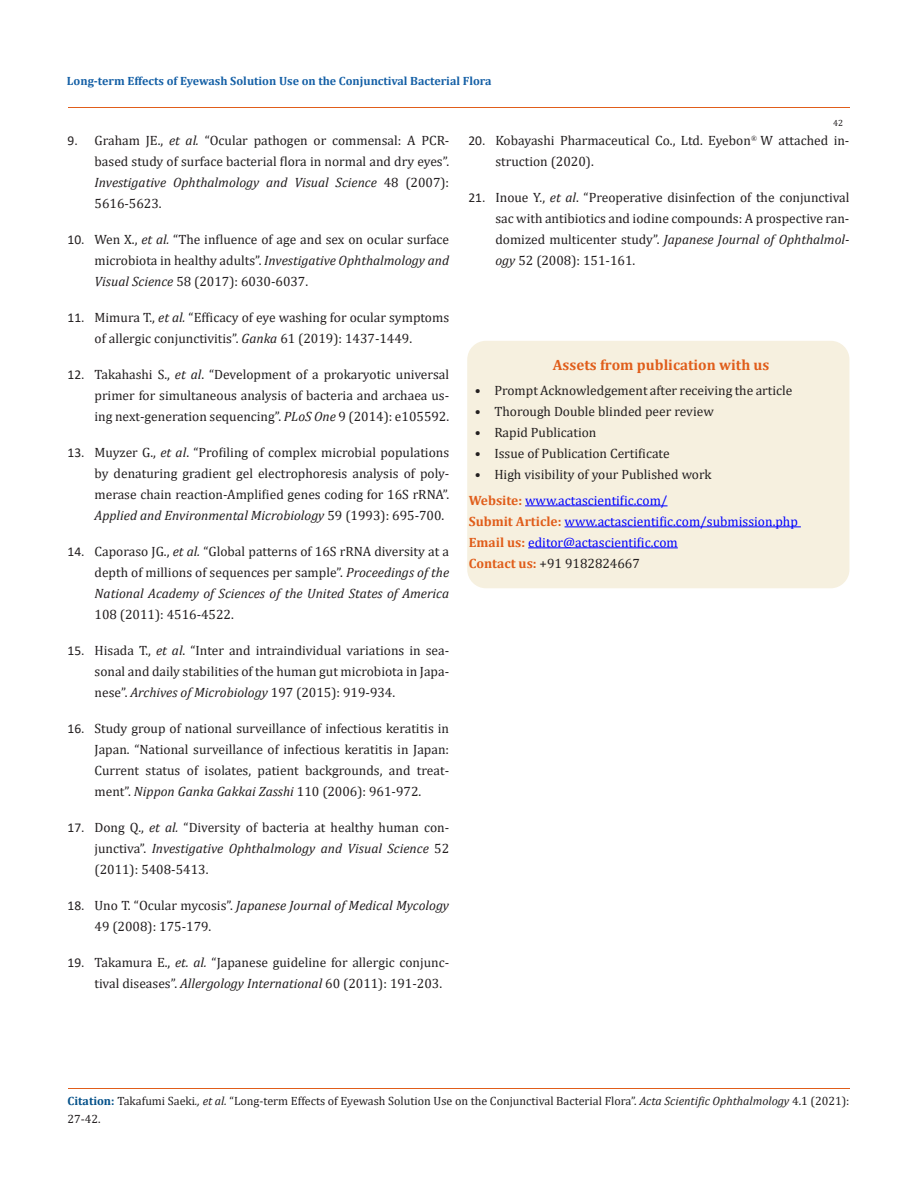
<style>
.page{position:relative;width:917px;height:1188px;background:#fff}
.page>*{position:absolute;margin:0;border:0;box-sizing:border-box;transform-origin:0 0}
.t1{font:700 15px "Cambria";color:#e05d1a}
.t2{font:13.5px/21px "Cambria";color:#231f20;text-align:justify}
.t3{font:13.5px "Cambria";color:#00f}
.t4{font:12px/18px "Cambria";color:#231f20}
.t5{font:700 12px "Cambria";color:#1560a6}
.t6{font:9px "Cambria";color:#231f20}
.s1{font-family:"Calibri"}
.s2{font-style:italic}
.s3{font-weight:700;color:#e05d1a}
.s4{font-weight:700;color:#035089}
</style>
<div class="page">
<div style="left:468px;top:342px;width:380px;height:246px;background:#f6f0df;border-radius:18px"></div>
<div style="left:467px;top:341px;width:382px;height:247px;border:2px solid #f6f0df;border-radius:18px"></div>
<hr style="left:525px;top:505px;width:142px;height:1px;background:#00f">
<hr style="left:564px;top:526px;width:236px;height:1px;background:#00f">
<hr style="left:528px;top:547px;width:149px;height:1px;background:#00f">
<hr style="left:68px;top:108px;width:781px;height:1px;background:#e05d1a">
<hr style="left:68px;top:1088px;width:781px;height:1px;background:#e05d1a">
<p class="t5" style="left:67px;top:72px;width:426px">Long-term Effects of Eyewash Solution Use on the Conjunctival Bacterial Flora</p>
<p class="t6" style="left:833px;top:118px;width:11px">42</p>
<p class="t2" style="left:94px;top:130px;width:356px;text-indent:-27px"><span class="s1">9.</span> Graham JE., <span class="s2">et al.</span> “Ocular pathogen or commensal: A PCR&shy;based study of surface bacterial flora in normal and dry eyes”.<br><span class="s2">Investigative Ophthalmology and Visual Science</span> 48 (2007):<br>5616-5623.</p>
<p class="t2" style="left:94px;top:229px;width:356px;text-indent:-27px"><span class="s1">10.</span> Wen X., <span class="s2">et al.</span> “The influence of age and sex on ocular surface microbiota in healthy adults”. <span class="s2">Investigative Ophthalmology and Visual Science</span> 58 (2017): 6030-6037.</p>
<p class="t2" style="left:94px;top:307px;width:356px;text-indent:-27px"><span class="s1">11.</span> Mimura T., <span class="s2">et al.</span> “Efficacy of eye washing for ocular symptoms of allergic conjunctivitis”. <span class="s2">Ganka</span> 61 (2019): 1437-1449.</p>
<p class="t2" style="left:94px;top:364px;width:356px;text-indent:-27px"><span class="s1">12.</span> Takahashi S., <span class="s2">et al</span>. “Development of a prokaryotic universal primer for simultaneous analysis of bacteria and archaea us&shy;ing next-generation sequencing”. <span class="s2">PLoS One</span> 9 (2014): e105592.</p>
<p class="t2" style="left:94px;top:442px;width:356px;text-indent:-27px"><span class="s1">13.</span> Muyzer G., <span class="s2">et al</span>. “Profiling of complex microbial populations by denaturing gradient gel electrophoresis analysis of poly&shy;merase chain reaction-Amplified genes coding for 16S rRNA”.<br><span class="s2">Applied and Environmental Microbiology</span> 59 (1993): 695-700.</p>
<p class="t2" style="left:94px;top:541px;width:356px;text-indent:-27px"><span class="s1">14.</span> Caporaso JG., <span class="s2">et al.</span> “Global patterns of 16S rRNA diversity at a depth of millions of sequences per sample”. <span class="s2">Proceedings of the National Academy of Sciences of the United States of America </span>108 (2011): 4516-4522.</p>
<p class="t2" style="left:94px;top:640px;width:356px;text-indent:-27px"><span class="s1">15.</span> Hisada T., <span class="s2">et al</span>. “Inter and intraindividual variations in sea&shy;sonal and daily stabilities of the human gut microbiota in Japa&shy;nese”. <span class="s2">Archives of Microbiology</span> 197 (2015): 919-934.</p>
<p class="t2" style="left:94px;top:718px;width:356px;text-indent:-27px"><span class="s1">16.</span> Study group of national surveillance of infectious keratitis in Japan. “National surveillance of infectious keratitis in Japan:<br>Current status of isolates, patient backgrounds, and treat&shy;ment”. <span class="s2">Nippon Ganka Gakkai Zasshi</span> 110 (2006): 961-972.</p>
<p class="t2" style="left:94px;top:817px;width:356px;text-indent:-27px"><span class="s1">17.</span> Dong Q., <span class="s2">et al.</span> “Diversity of bacteria at healthy human con&shy;junctiva”. <span class="s2">Investigative Ophthalmology and Visual Science</span> 52 (2011): 5408-5413.</p>
<p class="t2" style="left:94px;top:895px;width:356px;text-indent:-27px"><span class="s1">18.</span> Uno T. “Ocular mycosis”. <span class="s2">Japanese Journal of Medical Mycology<br></span>49 (2008): 175-179.</p>
<p class="t2" style="left:94px;top:952px;width:356px;text-indent:-27px"><span class="s1">19.</span> Takamura E., <span class="s2">et. al.</span> “Japanese guideline for allergic conjunc&shy;tival diseases”. <span class="s2">Allergology International</span> 60 (2011): 191-203.</p>
<p class="t2" style="left:495px;top:130px;width:355px;text-indent:-27px"><span class="s1">20.</span> Kobayashi Pharmaceutical Co., Ltd. Eyebon<sup>®</sup> W attached in&shy;struction (2020).</p>
<p class="t2" style="left:495px;top:187px;width:355px;text-indent:-27px"><span class="s1">21.</span> Inoue Y., <span class="s2">et al</span>. “Preoperative disinfection of the conjunctival sac with antibiotics and iodine compounds: A prospective ran&shy;domized multicenter study”. <span class="s2">Japanese Journal of Ophthalmol&shy;ogy</span> 52 (2008): 151-161.</p>
<p class="t1" style="left:553px;top:354px;width:218px">Assets from publication with us</p>
<p class="t2" style="left:475px;top:380px;width:319px">• Prompt Acknowledgement after receiving the article</p>
<p class="t2" style="left:475px;top:401px;width:240px">• Thorough Double blinded peer review</p>
<p class="t2" style="left:475px;top:422px;width:123px">• Rapid Publication</p>
<p class="t2" style="left:475px;top:443px;width:196px">• Issue of Publication Certificate</p>
<p class="t2" style="left:475px;top:464px;width:238px">• High visibility of your Published work</p>
<p class="t3" style="left:468px;top:492px;width:200px"><span class="s3">Website:</span> www.actascientific.com/</p>
<p class="t3" style="left:468px;top:513px;width:330px"><span class="s3">Submit Article:</span> www.actascientific.com/submission.php</p>
<p class="t3" style="left:468px;top:534px;width:210px"><span class="s3">Email us:</span> editor@actascientific.com</p>
<p class="t2" style="left:468px;top:553px;width:173px"><span class="s3">Contact us:</span> +91 9182824667</p>
<p class="t4" style="left:68px;top:1092px;width:783px"><span class="s4">Citation:</span> Takafumi Saeki<span class="s2">., et al.</span> “Long-term Effects of Eyewash Solution Use on the Conjunctival Bacterial Flora”. <span class="s2">Acta Scientific Ophthalmology</span> 4.1 (2021):<br>27-42.</p>
</div>
